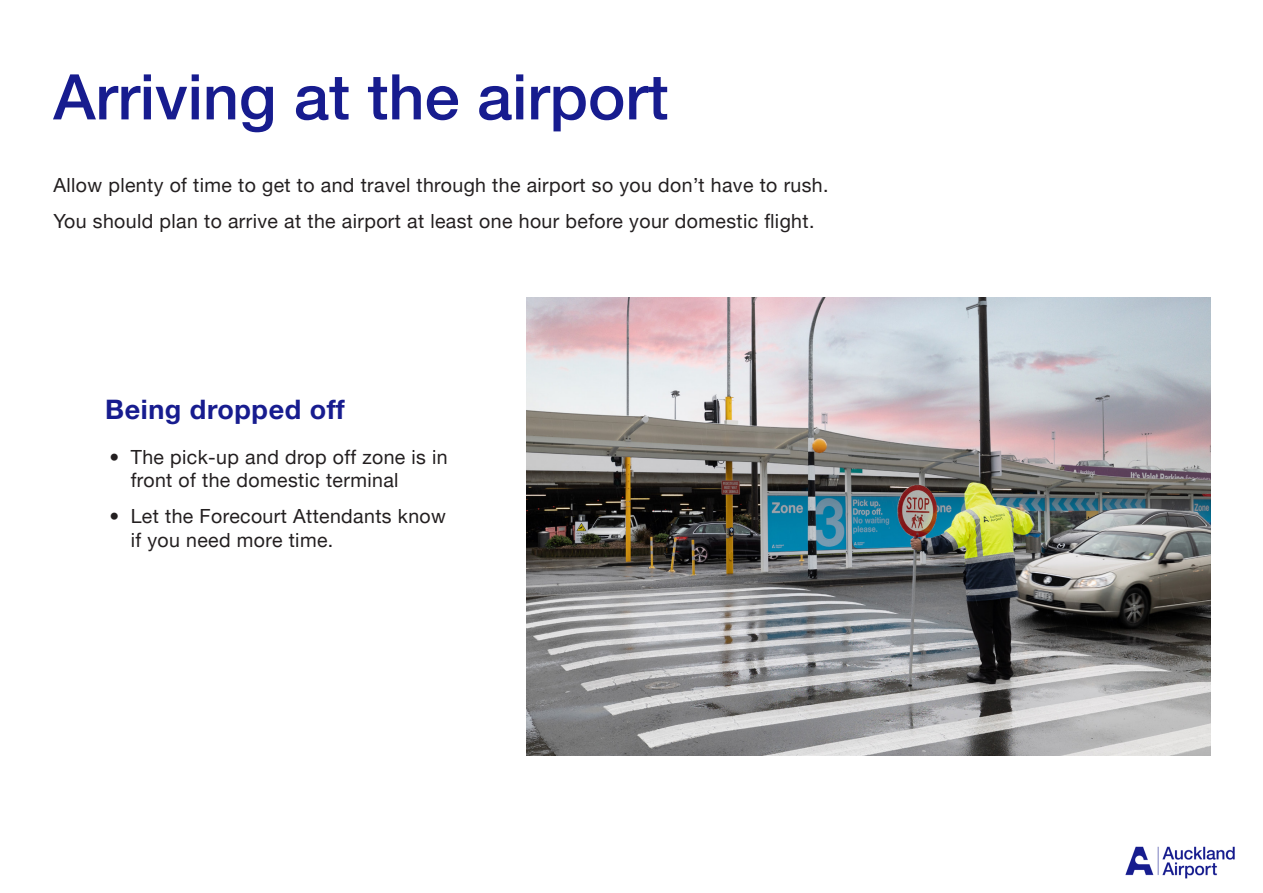
<style>
.page{position:relative;width:1263px;height:893px;background:#fff}
.page>*{position:absolute;margin:0;border:0;box-sizing:border-box;transform-origin:0 0}
.Page_headings{font:500 63px "Helvetica Neue LT Pro";color:#171c8f}
.Body_headings{font:700 27px "Helvetica Neue LT Pro";letter-spacing:.02em;color:#171c8f}
.Body_text{font:19.5px/23.4px "Helvetica Neue LT Pro";letter-spacing:.02em;color:#231f20}
</style>
<div class="page">
<img style="left:1125px;top:846px;width:110px;height:33px">
<img style="left:526px;top:298px;width:684px;height:458px">
<p class="Page_headings" style="left:53px;top:59px;width:617px">Arriving at the airport</p>
<p class="Body_text" style="left:53px;top:173px;width:777px">Allow plenty of time to get to and travel through the airport so you don’t have to rush.</p>
<p class="Body_text" style="left:53px;top:209px;width:762px">You should plan to arrive at the airport at least one hour before your domestic flight.</p>
<p class="Body_headings" style="left:105px;top:393px;width:241px">Being dropped off</p>
<p class="Body_text" style="left:131px;top:445px;width:319px;text-indent:-21px">• The pick-up and drop off zone is in front of the domestic terminal</p>
<p class="Body_text" style="left:131px;top:504px;width:317px;text-indent:-21px">• Let the Forecourt Attendants know if you need more time.</p>
</div>
